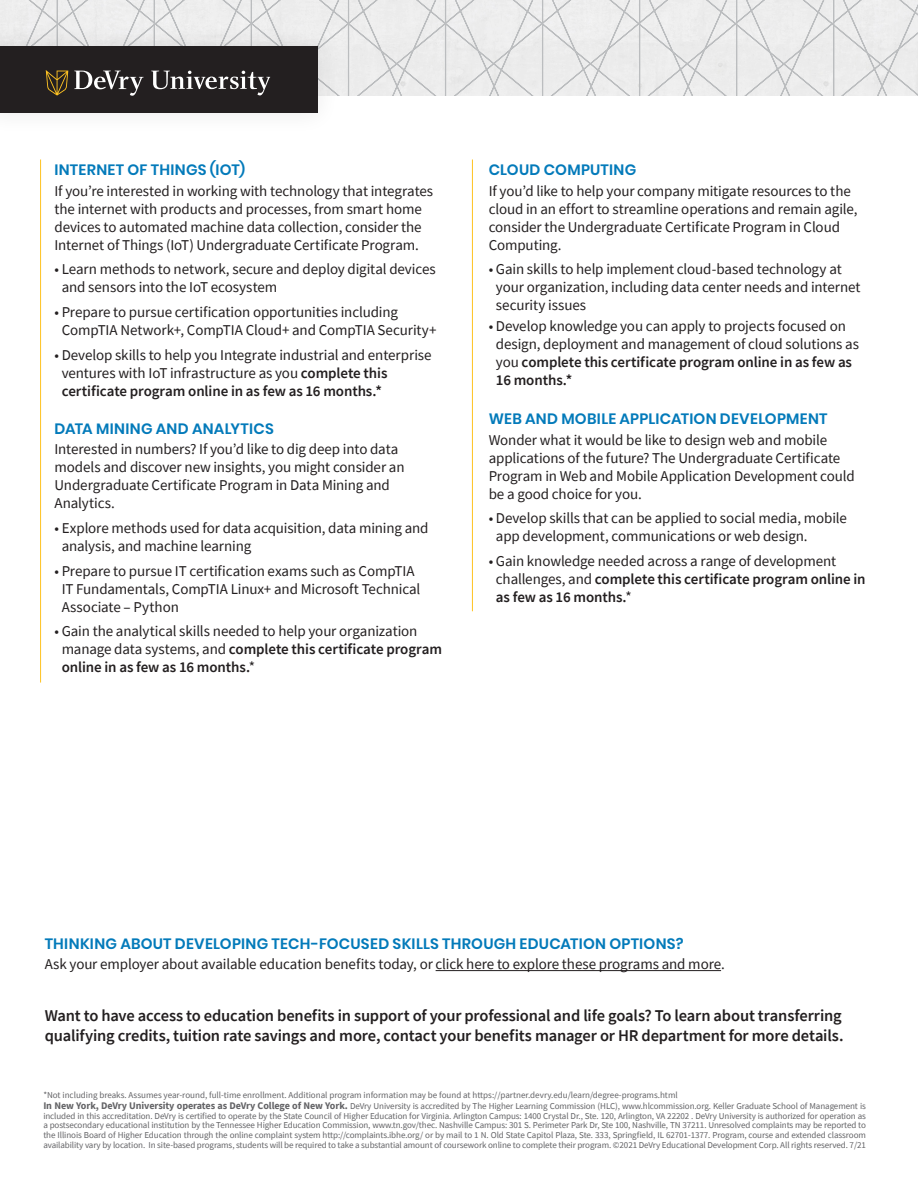
<style>
.page{position:relative;width:918px;height:1188px;background:#fff}
.page>*{position:absolute;margin:0;border:0;box-sizing:border-box;transform-origin:0 0}
.Body{font:600 16.5px/19.8px "Source Sans Pro";letter-spacing:-.01em;color:#231f20}
.Body-2{font:15px/18px "Source Sans Pro";letter-spacing:-.01em;color:#231f20}
.Sub_Sub_Head{font:15px/18px "Source Sans Pro";letter-spacing:-.01em;color:#231f20}
.Sub_Sub_Head-2{font:600 15px "Poppins";letter-spacing:.015em;color:#037aba}
.Disclaimers{font:9px/9.8px "Source Sans Pro";color:#636366;text-align:justify}
.s1{font-weight:600}
.s2{font-weight:700;font-size:10.2px}
</style>
<div class="page">
<div style="left:0;top:47px;width:318px;height:66px;background:#231f20"></div>
<svg style="left:0;top:0;width:918px;height:96px"></svg>
<hr style="left:436px;top:970px;width:285px;height:1px;background:#231f20">
<hr style="left:40px;top:160px;width:1px;height:523px;background:#fec221">
<hr style="left:472px;top:160px;width:1px;height:451px;background:#fec221">
<p class="Sub_Sub_Head-2" style="left:54px;top:161px;width:192px">INTERNET OF THINGS (IOT)</p>
<p class="Body-2" style="left:54px;top:182px;width:380px">If you’re interested in working with technology that integrates the internet with products and processes, from smart home devices to automated machine data collection, consider the Internet of Things (IoT) Undergraduate Certificate Program.</p>
<p class="Sub_Sub_Head" style="left:62px;top:260px;width:376px;text-indent:-7px">• Learn methods to network, secure and deploy digital devices and sensors into the IoT ecosystem</p>
<p class="Sub_Sub_Head" style="left:62px;top:303px;width:376px;text-indent:-7px">• Prepare to pursue certification opportunities including<br>CompTIA Network+, CompTIA Cloud+ and CompTIA Security+</p>
<p class="Sub_Sub_Head" style="left:62px;top:346px;width:371px;text-indent:-7px">• Develop skills to help you Integrate industrial and enterprise ventures with IoT infrastructure as you <span class="s1">complete this certificate program online in as few as 16 months.*</span></p>
<p class="Sub_Sub_Head-2" style="left:54px;top:420px;width:221px">DATA MINING AND ANALYTICS</p>
<p class="Body-2" style="left:54px;top:440px;width:352px">Interested in numbers? If you’d like to dig deep into data models and discover new insights, you might consider an Undergraduate Certificate Program in Data Mining and Analytics.</p>
<p class="Body-2" style="left:62px;top:519px;width:368px;text-indent:-7px">• Explore methods used for data acquisition, data mining and analysis, and machine learning</p>
<p class="Body-2" style="left:62px;top:562px;width:360px;text-indent:-7px">• Prepare to pursue IT certification exams such as CompTIA<br>IT Fundamentals, CompTIA Linux+ and Microsoft Technical<br>Associate – Python</p>
<p class="Body-2" style="left:62px;top:622px;width:382px;text-indent:-7px">• Gain the analytical skills needed to help your organization manage data systems, and <span class="s1">complete this certificate program online in as few as 16 months.</span>*</p>
<p class="Sub_Sub_Head-2" style="left:489px;top:161px;width:149px">CLOUD COMPUTING</p>
<p class="Body-2" style="left:489px;top:182px;width:370px">If you’d like to help your company mitigate resources to the cloud in an effort to streamline operations and remain agile, consider the Undergraduate Certificate Program in Cloud Computing.</p>
<p class="Sub_Sub_Head" style="left:496px;top:260px;width:366px;text-indent:-7px">• Gain skills to help implement cloud-based technology at your organization, including data center needs and internet security issues</p>
<p class="Sub_Sub_Head" style="left:496px;top:317px;width:365px;text-indent:-7px">• Develop knowledge you can apply to projects focused on design, deployment and management of cloud solutions as you <span class="s1">complete this certificate program online in as few as 16 months.*</span></p>
<p class="Sub_Sub_Head-2" style="left:489px;top:410px;width:340px">WEB AND MOBILE APPLICATION DEVELOPMENT</p>
<p class="Body-2" style="left:489px;top:431px;width:368px">Wonder what it would be like to design web and mobile applications of the future? The Undergraduate Certificate Program in Web and Mobile Application Development could be a good choice for you.</p>
<p class="Body-2" style="left:496px;top:509px;width:352px;text-indent:-7px">• Develop skills that can be applied to social media, mobile app development, communications or web design.</p>
<p class="Body-2" style="left:496px;top:552px;width:371px;text-indent:-7px">• Gain knowledge needed across a range of development challenges, and <span class="s1">complete this certificate program online in as few as 16 months.</span>*</p>
<p class="Sub_Sub_Head-2" style="left:45px;top:935px;width:641px">THINKING ABOUT DEVELOPING TECH-FOCUSED SKILLS THROUGH EDUCATION OPTIONS?</p>
<p class="Body-2" style="left:45px;top:955px;width:682px">Ask your employer about available education benefits today, or click here to explore these programs and more.</p>
<p class="Body" style="left:45px;top:1005px;width:800px">Want to have access to education benefits in support of your professional and life goals? To learn about transferring qualifying credits, tuition rate savings and more, contact your benefits manager or HR department for more details.</p>
<p class="Disclaimers" style="left:43px;top:1090px;width:636px">*Not including breaks. Assumes year-round, full-time enrollment. Additional program information may be found at https://partner.devry.edu/learn/degree-programs.html</p>
<p class="Disclaimers" style="left:43px;top:1101px;width:824px"><span class="s2">In New York, DeVry University operates as DeVry College of New York.</span> DeVry University is accredited by The Higher Learning Commission (HLC), www.hlcommission.org. Keller Graduate School of Management is included in this accreditation. DeVry is certified to operate by the State Council of Higher Education for Virginia. Arlington Campus: 1400 Crystal Dr., Ste. 120, Arlington, VA 22202 . DeVry University is authorized for operation as a postsecondary educational institution by the Tennessee Higher Education Commission, www.tn.gov/thec. Nashville Campus: 301 S. Perimeter Park Dr, Ste 100, Nashville, TN 37211. Unresolved complaints may be reported to the Illinois Board of Higher Education through the online complaint system http://complaints.ibhe.org/ or by mail to 1 N. Old State Capitol Plaza, Ste. 333, Springfield, IL 62701-1377. Program, course and extended classroom availability vary by location. In site-based programs, students will be required to take a substantial amount of coursework online to complete their program. ©2021 DeVry Educational Development Corp. All rights reserved. 7/21</p>
</div>
